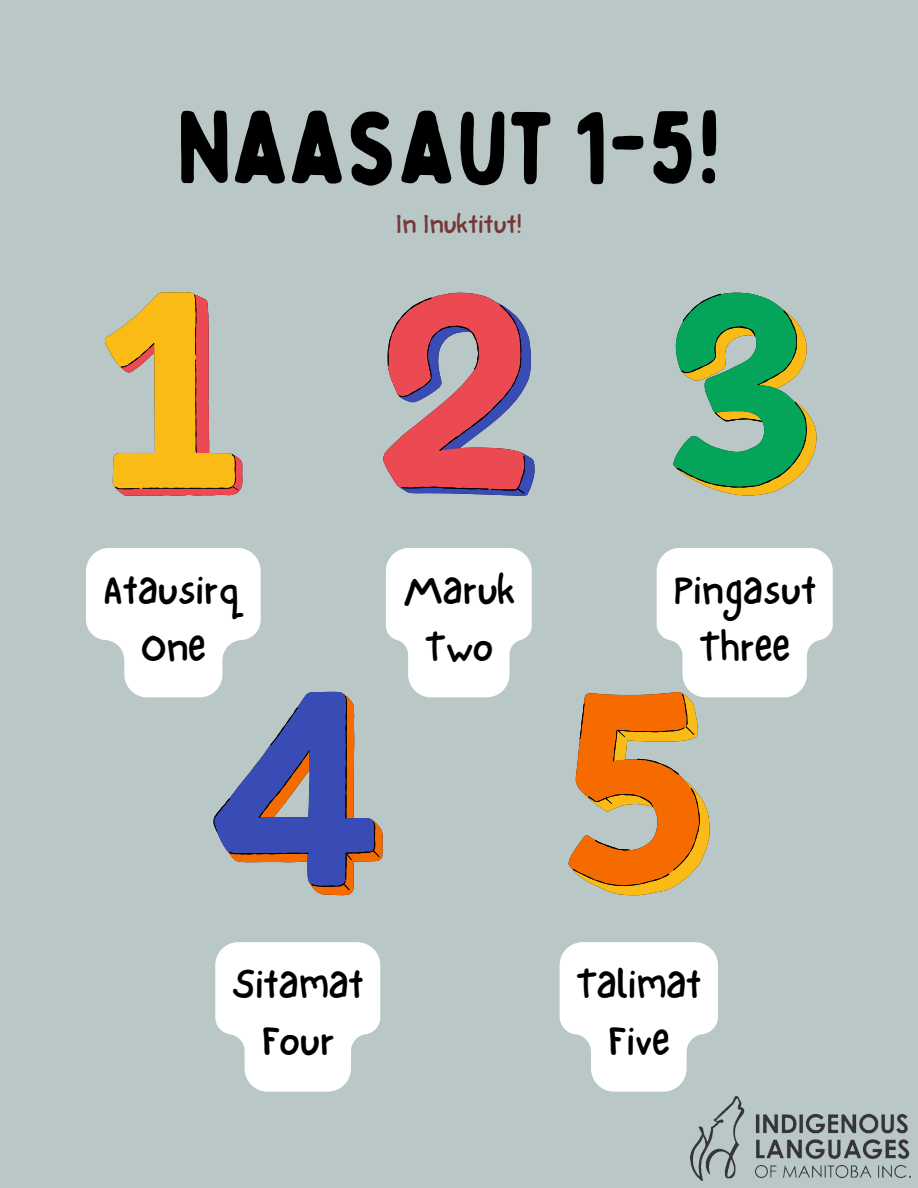
<style>
.page{position:relative;width:918px;height:1188px;background:#bac7c7}
.page>*{position:absolute;margin:0;border:0;box-sizing:border-box;transform-origin:0 0}
.t1{font:102.45px "Bobby Jones Soft";color:#000}
.t2{font:41.7px "NF One Little Font Regular";color:#000}
.t3{font:26.85px "NF One Little Font Regular";color:#743838}
</style>
<div class="page">
<svg style="left:105px;top:292px;width:138px;height:204px"></svg>
<svg style="left:383px;top:292px;width:152px;height:204px"></svg>
<svg style="left:673px;top:292px;width:144px;height:204px"></svg>
<svg style="left:215px;top:942px;width:165px;height:150px"></svg>
<svg style="left:569px;top:548px;width:264px;height:347px"></svg>
<svg style="left:560px;top:942px;width:158px;height:150px"></svg>
<svg style="left:86px;top:548px;width:446px;height:347px"></svg>
<img style="left:690px;top:1096px;width:221px;height:85px">
<p class="t1" style="left:177px;top:84px;width:545px">NAASAUT 1-5!</p>
<p class="t3" style="left:396px;top:208px;width:128px">In Inuktitut!</p>
<p class="t2" style="left:103px;top:565px;width:143px">Atausirq</p>
<p class="t2" style="left:141px;top:622px;width:67px">One</p>
<p class="t2" style="left:403px;top:565px;width:114px">Maruk</p>
<p class="t2" style="left:425px;top:622px;width:70px">Two</p>
<p class="t2" style="left:673px;top:565px;width:144px">Pingasut</p>
<p class="t2" style="left:699px;top:622px;width:93px">Three</p>
<p class="t2" style="left:232px;top:959px;width:133px">Sitamat</p>
<p class="t2" style="left:261px;top:1016px;width:75px">Four</p>
<p class="t2" style="left:576px;top:959px;width:127px">Talimat</p>
<p class="t2" style="left:608px;top:1016px;width:64px">Five</p>
</div>
